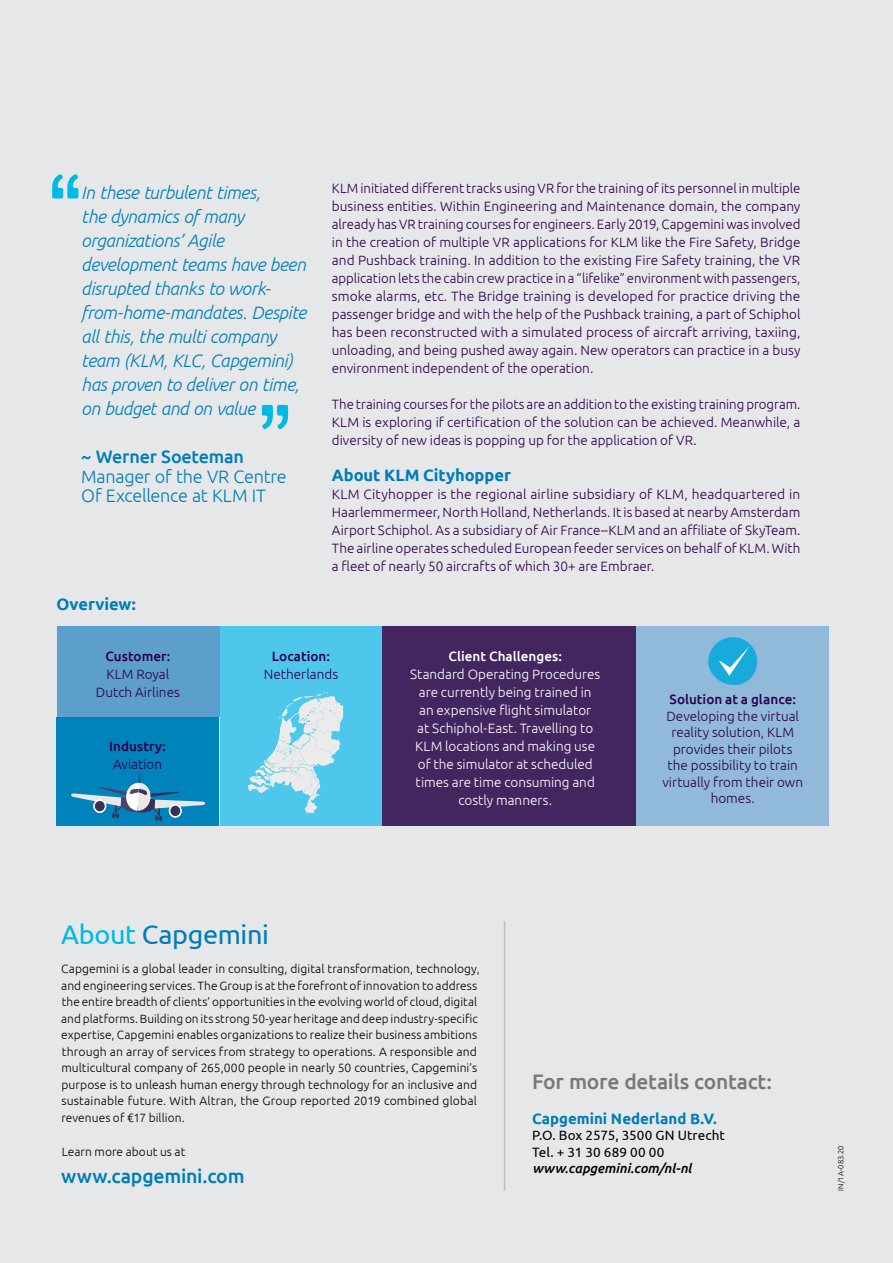
<style>
.page{position:relative;width:893px;height:1263px;background:#e6e7e8}
.page>*{position:absolute;margin:0;border:0;box-sizing:border-box;transform-origin:0 0}
.t1{font:27px "Ubuntu";letter-spacing:-.015em;color:#007db7}
.t2{font:500 21px "Ubuntu";letter-spacing:-.01em;color:#77787b}
.t3{font:500 19.5px "Ubuntu";letter-spacing:-.01em;color:#007db7}
.t4{font:italic 300 18px/24px "Ubuntu";letter-spacing:-.02em;color:#007db7}
.t5{font:300 18px/19.5px "Ubuntu";letter-spacing:-.015em;color:#007db7}
.t6{font:500 18px "Ubuntu";letter-spacing:-.015em;color:#007db7}
.t7{font:700 16.5px "Ubuntu";letter-spacing:-.005em;color:#007db7}
.t8{font:700 15px "Ubuntu";color:#007db7}
.t9{font:300 13.5px/18px "Ubuntu";color:#2c004b;text-align:justify}
.t10{font:300 13.5px/18px "Ubuntu";color:#fff;text-align:center}
.t11{font:500 13.5px "Ubuntu";color:#2c004b}
.t12{font:13.5px/16.5px "Ubuntu";color:#000}
.t13{font:italic 500 13.5px "Ubuntu";color:#000}
.t14{font:500 13.5px "Ubuntu";color:#fff}
.t15{font:300 12px/16.5px "Ubuntu";letter-spacing:.005em;color:#000}
.t16{font:300 7.5px "Ubuntu";color:#000}
.s1{color:#00b9e7}
</style>
<div class="page">
<svg style="left:52px;top:174px;width:26px;height:24px"></svg>
<svg style="left:262px;top:405px;width:26px;height:24px"></svg>
<hr style="left:504px;top:921px;width:1px;height:270px;background:#bcbec0">
<div style="left:57px;top:626px;width:163px;height:91px;background:#5c9fcc"></div>
<div style="left:56px;top:717px;width:163px;height:108px;background:#0082ba"></div>
<div style="left:220px;top:626px;width:162px;height:200px;background:#4dc8ec"></div>
<div style="left:382px;top:626px;width:254px;height:199px;background:#432660"></div>
<div style="left:636px;top:626px;width:193px;height:199px;background:#91b9da"></div>
<svg style="left:71px;top:772px;width:135px;height:49px"></svg>
<svg style="left:248px;top:692px;width:95px;height:121px"></svg>
<svg style="left:708px;top:637px;width:50px;height:48px"></svg>
<p class="t4" style="left:81px;top:180px;width:226px">In these turbulent times,<br>the dynamics of many organizations’ Agile development teams have been disrupted thanks to work&shy;from-home-mandates. Despite all this, the multi company team (KLM, KLC, Capgemini) has proven to deliver on time, on budget and on value</p>
<h3 class="t6" style="left:81px;top:445px;width:164px">~ Werner Soeteman</h3>
<h3 class="t5" style="left:81px;top:466px;width:207px">Manager of the VR Centre<br>Of Excellence at KLM IT</h3>
<p class="t7" style="left:57px;top:594px;width:81px">Overview:</p>
<p class="t9" style="left:332px;top:179px;width:470px">KLM initiated different tracks using VR for the training of its personnel in multiple business entities. Within Engineering and Maintenance domain, the company already has VR training courses for engineers. Early 2019, Capgemini was involved in the creation of multiple VR applications for KLM like the Fire Safety, Bridge and Pushback training. In addition to the existing Fire Safety training, the VR application lets the cabin crew practice in a “lifelike” environment with passengers, smoke alarms, etc. The Bridge training is developed for practice driving the passenger bridge and with the help of the Pushback training, a part of Schiphol has been reconstructed with a simulated process of aircraft arriving, taxiing, unloading, and being pushed away again. New operators can practice in a busy environment independent of the operation.</p>
<p class="t9" style="left:332px;top:395px;width:470px">The training courses for the pilots are an addition to the existing training program.<br>KLM is exploring if certification of the solution can be achieved. Meanwhile, a diversity of new ideas is popping up for the application of VR.</p>
<p class="t7" style="left:332px;top:465px;width:181px">About KLM Cityhopper</p>
<p class="t9" style="left:332px;top:485px;width:470px">KLM Cityhopper is the regional airline subsidiary of KLM, headquartered in Haarlemmermeer, North Holland, Netherlands. It is based at nearby Amsterdam Airport Schiphol. As a subsidiary of Air France–KLM and an affiliate of SkyTeam.<br>The airline operates scheduled European feeder services on behalf of KLM. With a fleet of nearly 50 aircrafts of which 30+ are Embraer.</p>
<p class="t11" style="left:105px;top:648px;width:66px">Customer:</p>
<p class="t9" style="left:96px;top:665px;width:85px;text-align:center">KLM Royal<br>Dutch Airlines</p>
<p class="t11" style="left:109px;top:738px;width:58px">Industry:</p>
<p class="t9" style="left:113px;top:755px;width:51px">Aviation</p>
<p class="t11" style="left:272px;top:648px;width:60px">Location:</p>
<p class="t9" style="left:264px;top:665px;width:76px">Netherlands</p>
<p class="t14" style="left:449px;top:648px;width:115px">Client Challenges:</p>
<p class="t10" style="left:410px;top:665px;width:192px">Standard Operating Procedures are currently being trained in an expensive flight simulator<br>at Schiphol-East. Travelling to<br>KLM locations and making use of the simulator at scheduled times are time consuming and costly manners.</p>
<p class="t11" style="left:669px;top:691px;width:128px">Solution at a glance:</p>
<p class="t9" style="left:662px;top:707px;width:142px;line-height:16.5px;text-align:center">Developing the virtual reality solution, KLM provides their pilots the possibility to train virtually from their own homes.</p>
<h1 class="t1" style="left:61px;top:918px;width:209px"><span class="s1">About</span> Capgemini</h1>
<p class="t15" style="left:61px;top:960px;width:420px">Capgemini is a global leader in consulting, digital transformation, technology, and engineering services. The Group is at the forefront of innovation to address the entire breadth of clients’ opportunities in the evolving world of cloud, digital and platforms. Building on its strong 50-year heritage and deep industry-specific expertise, Capgemini enables organizations to realize their business ambitions through an array of services from strategy to operations. A responsible and multicultural company of 265,000 people in nearly 50 countries, Capgemini’s purpose is to unleash human energy through technology for an inclusive and sustainable future. With Altran, the Group reported 2019 combined global revenues of €17 billion.</p>
<p class="t15" style="left:62px;top:1143px;width:125px">Learn more about us at</p>
<h3 class="t3" style="left:61px;top:1164px;width:185px">www.capgemini.com</h3>
<h2 class="t2" style="left:532px;top:1068px;width:241px">For more details contact:</h2>
<p class="t8" style="left:532px;top:1109px;width:186px">Capgemini Nederland B.V.</p>
<p class="t12" style="left:532px;top:1127px;width:194px">P.O. Box 2575, 3500 GN Utrecht<br>Tel. + 31 30 689 00 00</p>
<p class="t13" style="left:532px;top:1160px;width:161px">www.capgemini.com/nl-nl</p>
<p class="t16" style="left:836px;top:1191px;width:47px;rotate:-90deg">IN/1A-083.20</p>
</div>
